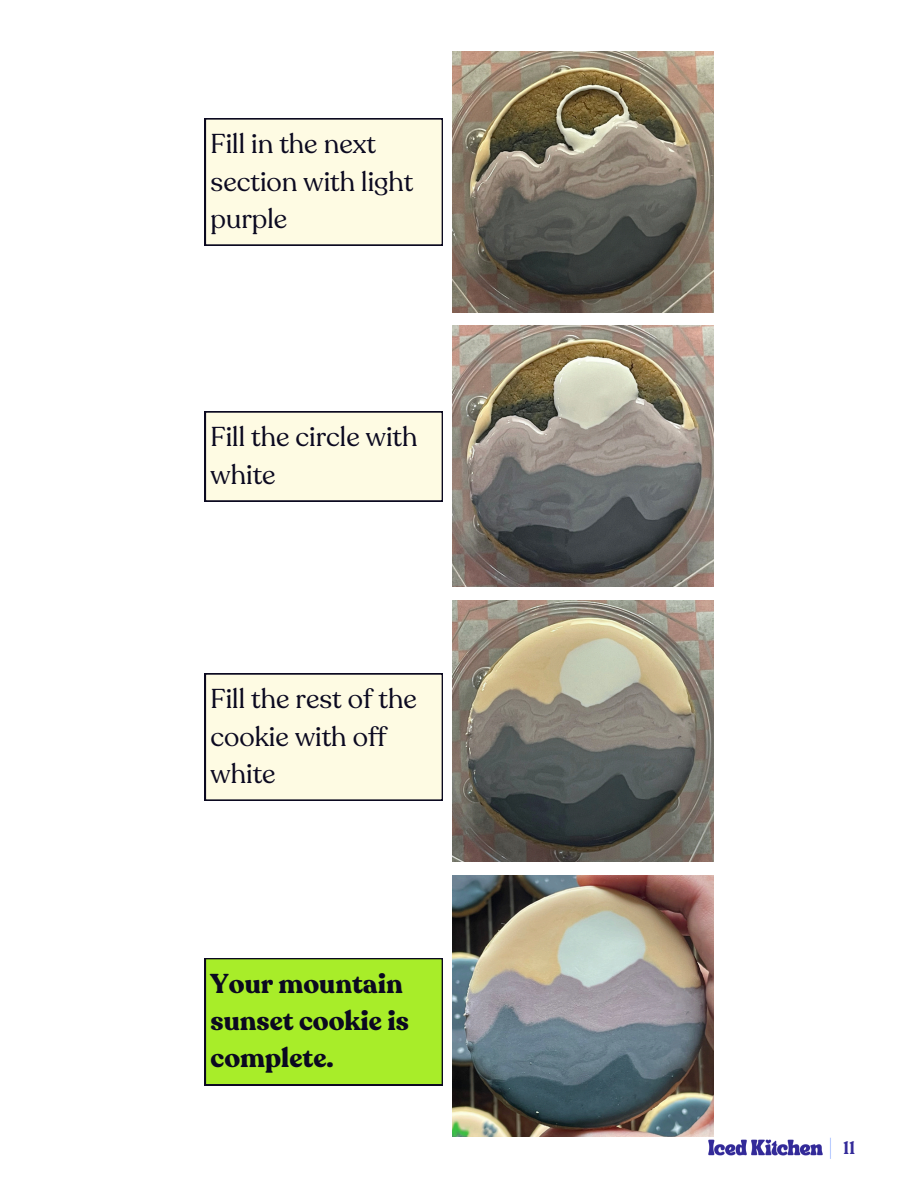
<style>
.page{position:relative;width:918px;height:1188px;background:#fff}
.page>*{position:absolute;margin:0;border:0;box-sizing:border-box;transform-origin:0 0}
.t1{font:27px/37.2px "Recoleta";color:#0b0920}
.t2{font:700 27px/37.2px "Recoleta";color:#0b0920}
.t3{font:600 18px "Recoleta";color:#332a99}
</style>
<div class="page">
<img style="left:708px;top:1139px;width:115px;height:17px">
<svg style="left:830px;top:1138px;width:1px;height:21px"></svg>
<img style="left:452px;top:51px;width:261px;height:261px">
<img style="left:452px;top:601px;width:261px;height:261px">
<div style="left:205px;top:119px;width:237px;height:126px;background:#fefbe3"></div>
<div style="left:205px;top:674px;width:237px;height:127px;background:#fefbe3"></div>
<img style="left:452px;top:326px;width:261px;height:261px">
<div style="left:205px;top:412px;width:237px;height:89px;background:#fefbe3"></div>
<img style="left:452px;top:875px;width:261px;height:261px">
<div style="left:205px;top:958px;width:237px;height:127px;background:#a8ed29"></div>
<h1 class="t1" style="left:211px;top:126px;width:204px">Fill in the next section with light purple</h1>
<p class="t1" style="left:211px;top:419px;width:208px">Fill the circle with white</p>
<p class="t1" style="left:211px;top:681px;width:208px">Fill the rest of the cookie with off white</p>
<p class="t2" style="left:211px;top:966px;width:200px">Your mountain sunset cookie is complete.</p>
<p class="t3" style="left:843px;top:1136px;width:14px">11</p>
</div>
